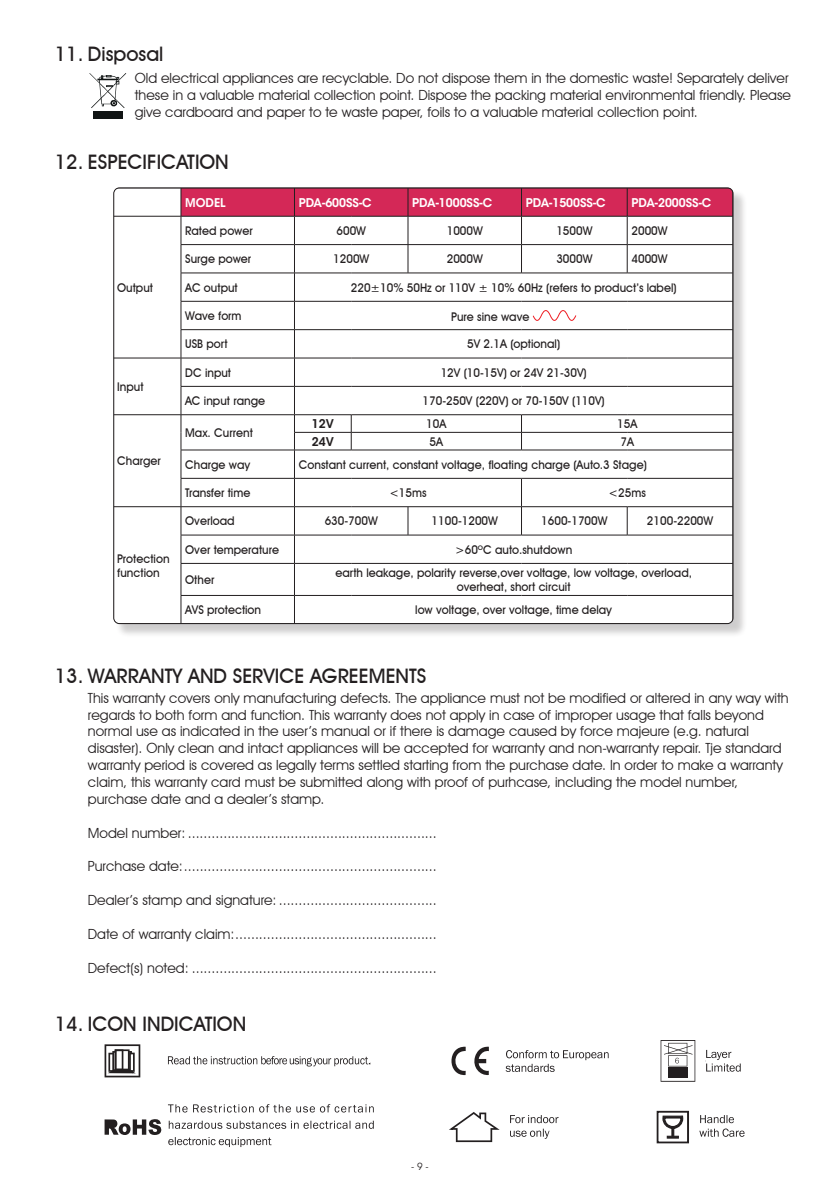
<style>
.page{position:relative;width:840px;height:1191px;background:#fff}
.page>*{position:absolute;margin:0;border:0;box-sizing:border-box;transform-origin:0 0}
.titulo_01{font:500 20px "Avant Garde IT Cby BT";color:#231f20}
.parrafo01{font:14px/16.8px "Avant Garde IT Cby BT";color:#231f20}
.parrafo02{font:14px/16.8px "Avant Garde IT Cby BT";color:#231f20}
.t1{font:500 12px/14.4px "Avant Garde IT Cby BT";color:#231f20;scale:.96 1}
.t2{font:600 12px "ITC Avant Garde Std";color:#fff;scale:.96 1}
.t3{font:600 12px "ITC Avant Garde Std";color:#231f20;scale:.96 1}
.t4{font:10px "Avant Garde IT Cby BT";color:#231f20}
</style>
<div class="page">
<div style="left:115px;top:189px;width:631px;height:449px;background:#231f20;opacity:.22"></div>
<div style="left:114px;top:188px;width:67px;height:28px;background:#fff"></div>
<svg style="left:115px;top:217px;width:617px;height:406px"></svg>
<hr style="left:732px;top:563px;width:1px;height:32px;background:#231f20">
<svg style="left:732px;top:595px;width:1px;height:28px"></svg>
<hr style="left:114px;top:188px;width:67px;height:1px;background:#231f20">
<hr style="left:114px;top:216px;width:67px;height:1px;background:#231f20">
<hr style="left:114px;top:358px;width:67px;height:1px;background:#231f20">
<hr style="left:114px;top:414px;width:67px;height:1px;background:#231f20">
<hr style="left:114px;top:506px;width:67px;height:1px;background:#231f20">
<hr style="left:181px;top:563px;width:113px;height:1px;background:#231f20">
<hr style="left:180px;top:563px;width:1px;height:32px;background:#231f20">
<hr style="left:294px;top:563px;width:57px;height:1px;background:#231f20">
<hr style="left:294px;top:563px;width:1px;height:32px;background:#231f20">
<hr style="left:351px;top:563px;width:57px;height:1px;background:#231f20">
<hr style="left:408px;top:563px;width:113px;height:1px;background:#231f20">
<hr style="left:521px;top:563px;width:106px;height:1px;background:#231f20">
<hr style="left:627px;top:563px;width:105px;height:1px;background:#231f20">
<hr style="left:181px;top:595px;width:113px;height:1px;background:#231f20">
<svg style="left:180px;top:595px;width:1px;height:27px"></svg>
<hr style="left:294px;top:595px;width:57px;height:1px;background:#231f20">
<svg style="left:294px;top:595px;width:1px;height:27px"></svg>
<hr style="left:351px;top:595px;width:57px;height:1px;background:#231f20">
<hr style="left:408px;top:595px;width:113px;height:1px;background:#231f20">
<hr style="left:521px;top:595px;width:106px;height:1px;background:#231f20">
<hr style="left:627px;top:595px;width:105px;height:1px;background:#231f20">
<hr style="left:114px;top:623px;width:67px;height:1px;background:#231f20">
<hr style="left:627px;top:623px;width:105px;height:1px;background:#231f20">
<svg style="left:180px;top:188px;width:553px;height:375px"></svg>
<svg style="left:89px;top:73px;width:37px;height:35px"></svg>
<div style="left:93px;top:112px;width:29px;height:7px;background:#101414"></div>
<svg style="left:168px;top:1104px;width:205px;height:8px"></svg>
<svg style="left:169px;top:1120px;width:204px;height:8px"></svg>
<svg style="left:168px;top:1137px;width:103px;height:10px"></svg>
<svg style="left:168px;top:1056px;width:202px;height:10px"></svg>
<svg style="left:104px;top:1119px;width:58px;height:16px"></svg>
<svg style="left:505px;top:1050px;width:103px;height:22px"></svg>
<svg style="left:705px;top:1050px;width:35px;height:21px"></svg>
<svg style="left:451px;top:1046px;width:14px;height:30px"></svg>
<svg style="left:474px;top:1046px;width:14px;height:30px"></svg>
<svg style="left:660px;top:1040px;width:35px;height:41px"></svg>
<svg style="left:104px;top:1044px;width:36px;height:33px"></svg>
<svg style="left:699px;top:1115px;width:45px;height:21px"></svg>
<svg style="left:510px;top:1115px;width:48px;height:23px"></svg>
<svg style="left:656px;top:1110px;width:32px;height:33px"></svg>
<svg style="left:449px;top:1112px;width:50px;height:30px"></svg>
<p class="titulo_01" style="left:55px;top:41px;width:110px">11. Disposal</p>
<p class="parrafo02" style="left:135px;top:70px;width:657px">Old electrical appliances are recyclable. Do not dispose them in the domestic waste! Separately deliver these in a valuable material collection point. Dispose the packing material environmental friendly. Please give cardboard and paper to te waste paper, foils to a valuable material collection point.</p>
<p class="titulo_01" style="left:55px;top:150px;width:175px">12. ESPECIFICATION</p>
<p class="t1" style="left:117px;top:280px;width:39px">Output</p>
<p class="t1" style="left:117px;top:379px;width:29px">Input</p>
<p class="t1" style="left:117px;top:454px;width:47px">Charger</p>
<p class="t1" style="left:117px;top:551px;width:56px">Protection function</p>
<p class="t2" style="left:185px;top:194px;width:44px">MODEL</p>
<p class="t2" style="left:298px;top:194px;width:77px">PDA-600SS-C</p>
<p class="t2" style="left:412px;top:194px;width:85px">PDA-1000SS-C</p>
<p class="t2" style="left:525px;top:194px;width:85px">PDA-1500SS-C</p>
<p class="t2" style="left:631px;top:194px;width:85px">PDA-2000SS-C</p>
<p class="t1" style="left:185px;top:223px;width:72px">Rated power</p>
<p class="t1" style="left:336px;top:223px;width:32px">600W</p>
<p class="t1" style="left:446px;top:223px;width:39px">1000W</p>
<p class="t1" style="left:556px;top:223px;width:39px">1500W</p>
<p class="t1" style="left:631px;top:223px;width:39px">2000W</p>
<p class="t1" style="left:185px;top:252px;width:70px">Surge power</p>
<p class="t1" style="left:333px;top:252px;width:39px">1200W</p>
<p class="t1" style="left:446px;top:252px;width:39px">2000W</p>
<p class="t1" style="left:556px;top:252px;width:39px">3000W</p>
<p class="t1" style="left:631px;top:252px;width:39px">4000W</p>
<p class="t1" style="left:185px;top:280px;width:56px">AC output</p>
<p class="t1" style="left:350px;top:280px;width:341px">220±10% 50Hz or 110V ± 10% 60Hz (refers to product’s label)</p>
<p class="t1" style="left:185px;top:308px;width:60px">Wave form</p>
<p class="t1" style="left:451px;top:309px;width:83px">Pure sine wave</p>
<p class="t1" style="left:185px;top:337px;width:46px">USB port</p>
<p class="t1" style="left:467px;top:337px;width:98px">5V 2.1A (optional)</p>
<p class="t1" style="left:185px;top:365px;width:49px">DC input</p>
<p class="t1" style="left:440px;top:365px;width:154px">12V (10-15V) or 24V 21-30V)</p>
<p class="t1" style="left:185px;top:393px;width:85px">AC input range</p>
<p class="t1" style="left:422px;top:393px;width:191px">170-250V (220V) or 70-150V (110V)</p>
<p class="t1" style="left:185px;top:425px;width:72px">Max. Current</p>
<p class="t3" style="left:311px;top:416px;width:24px">12V</p>
<p class="t1" style="left:426px;top:416px;width:22px">10A</p>
<p class="t1" style="left:616px;top:416px;width:22px">15A</p>
<p class="t3" style="left:312px;top:433px;width:24px">24V</p>
<p class="t1" style="left:429px;top:434px;width:16px">5A</p>
<p class="t1" style="left:620px;top:434px;width:16px">7A</p>
<p class="t1" style="left:185px;top:457px;width:69px">Charge way</p>
<p class="t1" style="left:298px;top:457px;width:364px">Constant current, constant voltage, floating charge (Auto.3 Stage)</p>
<p class="t1" style="left:185px;top:485px;width:69px">Transfer time</p>
<p class="t1" style="left:389px;top:485px;width:40px">&lt;15ms</p>
<p class="t1" style="left:608px;top:485px;width:40px">&lt;25ms</p>
<p class="t1" style="left:185px;top:514px;width:53px">Overload</p>
<p class="t1" style="left:324px;top:514px;width:57px">630-700W</p>
<p class="t1" style="left:431px;top:514px;width:71px">1100-1200W</p>
<p class="t1" style="left:541px;top:514px;width:70px">1600-1700W</p>
<p class="t1" style="left:646px;top:514px;width:70px">2100-2200W</p>
<p class="t1" style="left:185px;top:542px;width:99px">Over temperature</p>
<p class="t1" style="left:455px;top:542px;width:123px">&gt;60ºC auto.shutdown</p>
<p class="t1" style="left:185px;top:572px;width:32px">Other</p>
<p class="t1" style="left:335px;top:565px;width:373px;text-align:center">earth leakage, polarity reverse,over voltage, low voltage, overload, overheat, short circuit</p>
<p class="t1" style="left:185px;top:602px;width:81px">AVS protection</p>
<p class="t1" style="left:415px;top:602px;width:206px">low voltage, over voltage, time delay</p>
<p class="titulo_01" style="left:55px;top:664px;width:373px">13. WARRANTY AND SERVICE AGREEMENTS</p>
<p class="parrafo01" style="left:88px;top:689px;width:701px">This warranty covers only manufacturing defects. The appliance must not be modified or altered in any way with regards to both form and function. This warranty does not apply in case of improper usage that falls beyond normal use as indicated in the user’s manual or if there is damage caused by force majeure (e.g. natural disaster). Only clean and intact appliances will be accepted for warranty and non-warranty repair. Tje standard warranty period is covered as legally terms settled starting from the purchase date. In order to make a warranty claim, this warranty card must be submitted along with proof of purhcase, including the model number, purchase date and a dealer’s stamp.</p>
<p class="parrafo01" style="left:88px;top:824px;width:350px">Model number: ...............................................................</p>
<p class="parrafo01" style="left:88px;top:858px;width:350px">Purchase date:................................................................</p>
<p class="parrafo01" style="left:88px;top:891px;width:350px">Dealer’s stamp and signature: ........................................</p>
<p class="parrafo01" style="left:88px;top:925px;width:350px">Date of warranty claim:...................................................</p>
<p class="parrafo01" style="left:88px;top:959px;width:350px">Defect(s) noted: ..............................................................</p>
<p class="titulo_01" style="left:55px;top:1011px;width:193px">14. ICON INDICATION</p>
<p class="t4" style="left:411px;top:1160px;width:19px">- 9 -</p>
</div>
